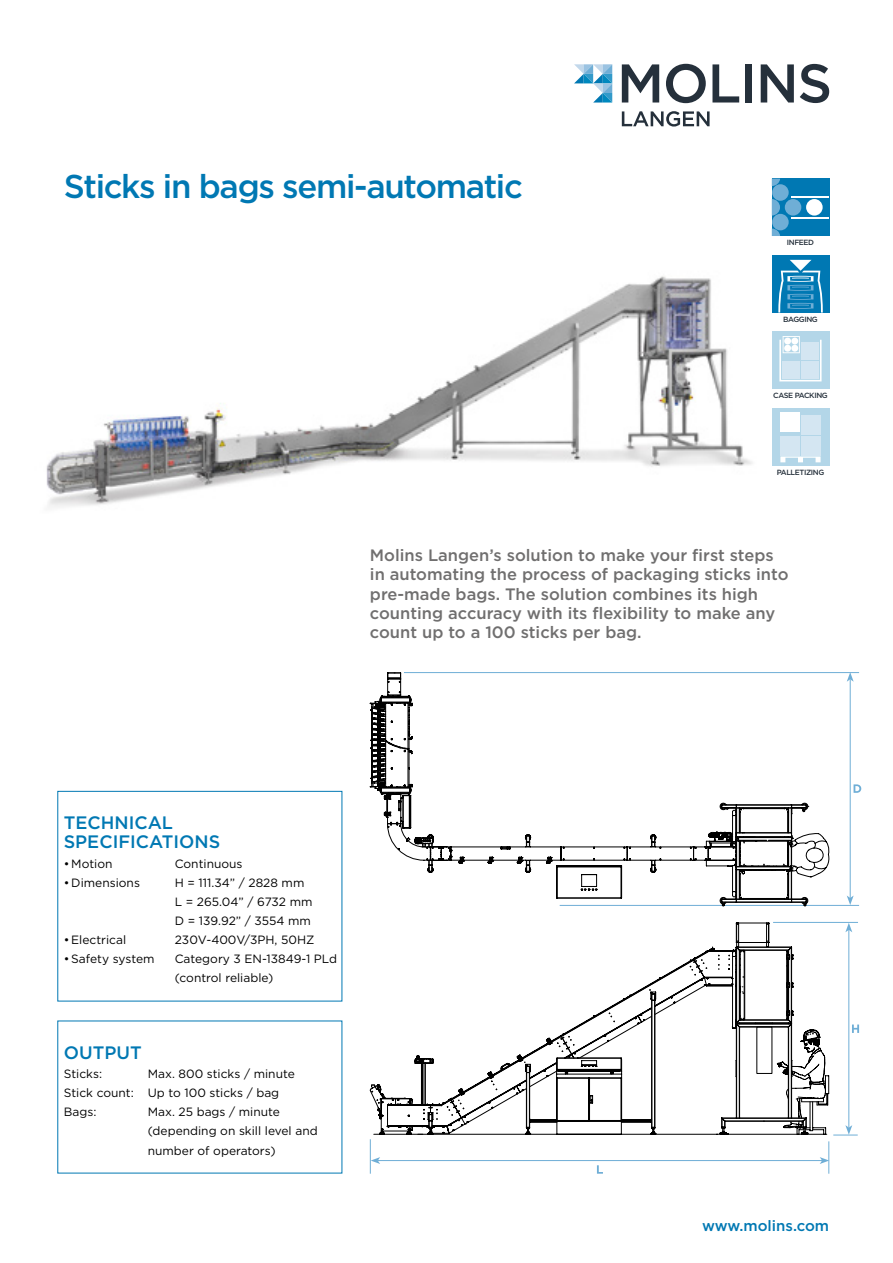
<style>
.page{position:relative;width:893px;height:1263px;background:#fff}
.page>*{position:absolute;margin:0;border:0;box-sizing:border-box;transform-origin:0 0}
.t1{font:500 33px "Gotham";letter-spacing:-.04em;color:#0078b3}
.t2{font:500 18px/19.2px "Gotham";color:#0078b3}
.t3{font:500 16.5px/19.2px "Gotham";color:#706f6f}
.t4{font:500 15px "Gotham";color:#0078b3}
.t5{font:12px/19.2px "Gotham";color:#000}
.t6{font:500 7.5px "Gotham";letter-spacing:-.05em;color:#25303b}
</style>
<div class="page">
<img style="left:46px;top:276px;width:706px;height:231px">
<div style="left:772px;top:179px;width:57px;height:57px;background:#0078b3"></div>
<div style="left:806px;top:199px;width:17px;height:17px;background:#fff;border-radius:50%"></div>
<div style="left:785px;top:199px;width:16px;height:17px;background:#6faed6;border-radius:50%"></div>
<div style="left:772px;top:184px;width:17px;height:17px;background:#6faed6;border-radius:50%"></div>
<svg style="left:772px;top:199px;width:8px;height:17px"></svg>
<svg style="left:772px;top:179px;width:8px;height:7px"></svg>
<div style="left:772px;top:214px;width:17px;height:16px;background:#6faed6;border-radius:50%"></div>
<svg style="left:772px;top:229px;width:8px;height:7px"></svg>
<hr style="left:791px;top:196px;width:38px;height:1px;background:#fff">
<hr style="left:791px;top:217px;width:38px;height:2px;background:#fff">
<div style="left:772px;top:332px;width:57px;height:57px;background:#b3d6e8"></div>
<svg style="left:779px;top:336px;width:43px;height:45px"></svg>
<div style="left:791px;top:338px;width:7px;height:6px;background:#fff;border-radius:50%"></div>
<div style="left:784px;top:338px;width:7px;height:6px;background:#fff;border-radius:50%"></div>
<div style="left:784px;top:345px;width:7px;height:7px;background:#fff;border-radius:50%"></div>
<div style="left:791px;top:345px;width:7px;height:7px;background:#fff;border-radius:50%"></div>
<div style="left:772px;top:408px;width:57px;height:58px;background:#b3d6e8"></div>
<div style="left:780px;top:413px;width:20px;height:19px;background:#fff"></div>
<div style="left:801px;top:415px;width:20px;height:20px;background:#d4e6f2"></div>
<div style="left:780px;top:436px;width:20px;height:19px;background:#d4e6f2"></div>
<div style="left:801px;top:436px;width:20px;height:19px;background:#d4e6f2"></div>
<svg style="left:780px;top:456px;width:41px;height:6px"></svg>
<svg style="left:597px;top:1165px;width:6px;height:9px"></svg>
<hr style="left:378px;top:1160px;width:444px;height:1px;background:#6faed6">
<svg style="left:371px;top:1157px;width:9px;height:7px"></svg>
<svg style="left:820px;top:1157px;width:8px;height:7px"></svg>
<hr style="left:370px;top:1139px;width:1px;height:35px;background:#6faed6">
<hr style="left:828px;top:1141px;width:1px;height:33px;background:#6faed6">
<hr style="left:850px;top:679px;width:1px;height:219px;background:#6faed6">
<svg style="left:847px;top:673px;width:7px;height:9px"></svg>
<hr style="left:404px;top:672px;width:455px;height:1px;background:#6faed6">
<div style="left:772px;top:255px;width:57px;height:58px;background:#0078b3"></div>
<svg style="left:778px;top:260px;width:45px;height:53px"></svg>
<svg style="left:387px;top:672px;width:440px;height:23px"></svg>
<svg style="left:370px;top:695px;width:491px;height:441px"></svg>
<div style="left:756px;top:1026px;width:16px;height:48px;border:1px solid #000"></div>
<svg style="left:574px;top:64px;width:38px;height:39px"></svg>
<svg style="left:622px;top:64px;width:37px;height:39px"></svg>
<svg style="left:666px;top:64px;width:40px;height:39px"></svg>
<svg style="left:712px;top:64px;width:27px;height:39px"></svg>
<div style="left:745px;top:64px;width:7px;height:39px;background:#25303b"></div>
<svg style="left:761px;top:64px;width:33px;height:39px"></svg>
<svg style="left:800px;top:64px;width:29px;height:39px"></svg>
<svg style="left:622px;top:111px;width:88px;height:16px"></svg>
<h1 class="t1" style="left:64px;top:164px;width:461px">Sticks in bags semi-automatic</h1>
<p class="t6" style="left:787px;top:238px;width:29px">INFEED</p>
<p class="t6" style="left:783px;top:314px;width:36px">BAGGING</p>
<p class="t6" style="left:773px;top:391px;width:56px">CASE PACKING</p>
<p class="t6" style="left:777px;top:467px;width:49px">PALLETIZING</p>
<h3 class="t3" style="left:370px;top:546px;width:420px">Molins Langen’s solution to make your first steps in automating the process of packaging sticks into pre-made bags. The solution combines its high counting accuracy with its flexibility to make any count up to a 100 sticks per bag.</h3>
<h2 class="t2" style="left:64px;top:813px;width:158px">TECHNICAL<br>SPECIFICATIONS</h2>
<p class="t5" style="left:64px;top:853px;width:50px">• Motion</p>
<p class="t5" style="left:175px;top:853px;width:69px">Continuous</p>
<p class="t5" style="left:64px;top:872px;width:78px">•Dimensions</p>
<p class="t5" style="left:175px;top:872px;width:139px">H = 111.34” / 2828 mm<br>L = 265.04” / 6732 mm<br>D = 139.92” / 3554 mm</p>
<p class="t5" style="left:64px;top:930px;width:64px">•Electrical</p>
<p class="t5" style="left:175px;top:930px;width:141px">230V-400V/3PH, 50HZ</p>
<p class="t5" style="left:64px;top:949px;width:92px">•Safety system</p>
<p class="t5" style="left:175px;top:949px;width:164px">Category 3 EN-13849-1 PLd (control reliable)</p>
<h2 class="t2" style="left:64px;top:1043px;width:79px">OUTPUT</h2>
<p class="t5" style="left:64px;top:1064px;width:40px">Sticks:</p>
<p class="t5" style="left:64px;top:1064px;width:233px;text-indent:84px">Max. 800 sticks / minute<br>Stick count: Up to 100 sticks / bag<br>Bags:</p>
<p class="t5" style="left:148px;top:1102px;width:171px">Max. 25 bags / minute (depending on skill level and number of operators)</p>
<p class="t4" style="left:702px;top:1216px;width:129px">www.molins.com</p>
</div>
